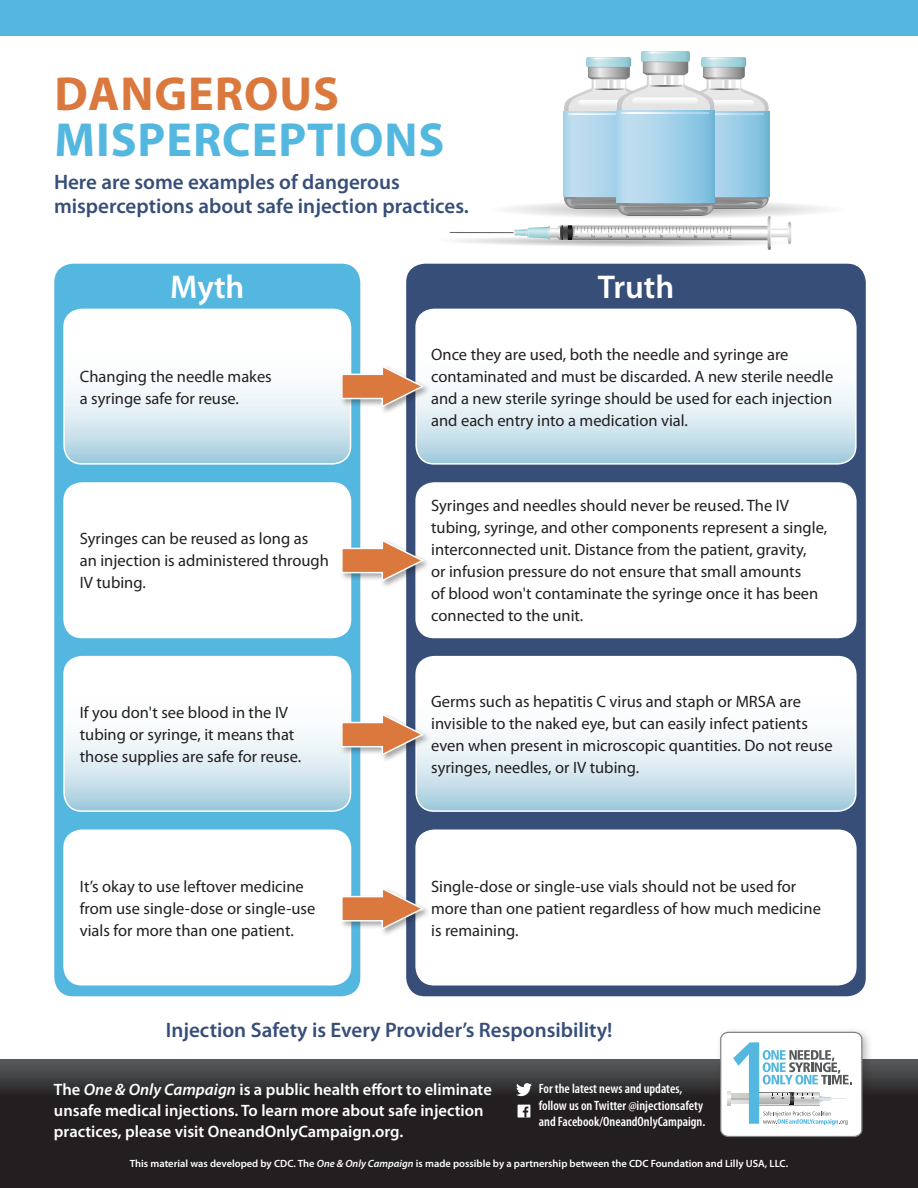
<style>
.page{position:relative;width:918px;height:1188px;background:#fff}
.page>*{position:absolute;margin:0;border:0;box-sizing:border-box;transform-origin:0 0}
.t1{font:700 48px "Myriad Pro";letter-spacing:.02em;color:#54b7df}
.t2{font:700 48px "Myriad Pro";letter-spacing:.02em;color:#da783e}
.box_header{font:600 33px "Myriad Pro";color:#fff}
.intro_text{font:600 21px/24px "Myriad Pro";color:#374e79}
.bottom{font:600 21px "Myriad Pro";color:#374e79}
.text{font:16.5px/21.9px "Myriad Pro";color:#231f20}
.t3{font:600 16.5px/21px "Myriad Pro";color:#fff}
.t4{font:600 condensed 13.5px/16.5px "Myriad Pro";color:#fff}
.t5{font:600 10.5px "Myriad Pro";color:#fff}
.s1{font-style:italic}
</style>
<div class="page">
<div style="left:0;top:0;width:918px;height:36px;background:#54b7df"></div>
<svg style="left:0;top:1060px;width:918px;height:128px;background:#2a2728"></svg>
<div style="left:407px;top:264px;width:458px;height:732px;background:#374e79;border-radius:18px"></div>
<div style="left:55px;top:264px;width:305px;height:732px;background:#54b7df;border-radius:18px"></div>
<div style="left:54px;top:264px;width:306px;height:732px;border:2px solid #54b7df;border-radius:18px"></div>
<div style="left:715px;top:1027px;width:159px;height:121px;background:#231f20;opacity:.3"></div>
<svg style="left:720px;top:1032px;width:142px;height:105px"></svg>
<svg style="left:449px;top:51px;width:377px;height:199px"></svg>
<svg style="left:64px;top:309px;width:287px;height:153px;background:#e7f1f6"></svg>
<div style="left:63px;top:309px;width:288px;height:156px;border:2px solid #fff;border-radius:18px"></div>
<svg style="left:416px;top:309px;width:438px;height:153px;background:#e8f1f6"></svg>
<div style="left:415px;top:309px;width:442px;height:156px;border:2px solid #fff;border-radius:18px"></div>
<div style="left:339px;top:364px;width:93px;height:51px;background:#231f20;opacity:.4"></div>
<svg style="left:340px;top:364px;width:86px;height:45px"></svg>
<div style="left:64px;top:483px;width:287px;height:155px;background:#fff;border-radius:18px"></div>
<div style="left:63px;top:482px;width:288px;height:156px;border:2px solid #fff;border-radius:18px"></div>
<div style="left:416px;top:483px;width:440px;height:155px;background:#fff;border-radius:18px"></div>
<div style="left:415px;top:482px;width:442px;height:156px;border:2px solid #fff;border-radius:18px"></div>
<div style="left:339px;top:538px;width:93px;height:51px;background:#231f20;opacity:.4"></div>
<svg style="left:340px;top:538px;width:86px;height:45px"></svg>
<svg style="left:64px;top:657px;width:287px;height:154px;background:#e6f1f6"></svg>
<div style="left:63px;top:656px;width:288px;height:156px;border:2px solid #fff;border-radius:18px"></div>
<svg style="left:416px;top:657px;width:438px;height:154px;background:#e7f1f6"></svg>
<div style="left:415px;top:656px;width:442px;height:156px;border:2px solid #fff;border-radius:18px"></div>
<div style="left:339px;top:712px;width:93px;height:51px;background:#231f20;opacity:.4"></div>
<svg style="left:340px;top:712px;width:86px;height:45px"></svg>
<div style="left:64px;top:830px;width:287px;height:155px;background:#fff;border-radius:18px"></div>
<div style="left:63px;top:830px;width:288px;height:156px;border:2px solid #fff;border-radius:18px"></div>
<div style="left:416px;top:830px;width:440px;height:155px;background:#fff;border-radius:18px"></div>
<div style="left:415px;top:830px;width:442px;height:156px;border:2px solid #fff;border-radius:18px"></div>
<div style="left:339px;top:886px;width:93px;height:51px;background:#231f20;opacity:.4"></div>
<svg style="left:340px;top:886px;width:86px;height:45px"></svg>
<svg style="left:516px;top:1083px;width:16px;height:13px"></svg>
<svg style="left:518px;top:1105px;width:12px;height:13px"></svg>
<svg style="left:523px;top:1107px;width:5px;height:11px"></svg>
<p class="t2" style="left:54px;top:62px;width:286px">DANGEROUS</p>
<p class="t1" style="left:54px;top:109px;width:391px">MISPERCEPTIONS</p>
<h2 class="intro_text" style="left:54px;top:169px;width:416px">Here are some examples of dangerous misperceptions about safe injection practices.</h2>
<h3 class="box_header" style="left:170px;top:266px;width:76px">Myth</h3>
<h3 class="box_header" style="left:598px;top:266px;width:78px">Truth</h3>
<p class="text" style="left:80px;top:365px;width:193px">Changing the needle makes a syringe safe for reuse.</p>
<p class="text" style="left:80px;top:528px;width:251px">Syringes can be reused as long as an injection is administered through<br>IV tubing.</p>
<p class="text" style="left:80px;top:702px;width:223px">If you don't see blood in the IV tubing or syringe, it means that those supplies are safe for reuse.</p>
<p class="text" style="left:80px;top:875px;width:237px">It’s okay to use leftover medicine from use single-dose or single-use vials for more than one patient.</p>
<p class="text" style="left:431px;top:343px;width:404px">Once they are used, both the needle and syringe are contaminated and must be discarded. A new sterile needle and a new sterile syringe should be used for each injection and each entry into a medication vial.</p>
<p class="text" style="left:431px;top:495px;width:398px">Syringes and needles should never be reused. The IV tubing, syringe, and other components represent a single, interconnected unit. Distance from the patient, gravity,<br>or infusion pressure do not ensure that small amounts<br>of blood won't contaminate the syringe once it has been connected to the unit.</p>
<p class="text" style="left:431px;top:691px;width:403px">Germs such as hepatitis C virus and staph or MRSA are invisible to the naked eye, but can easily infect patients even when present in microscopic quantities. Do not reuse syringes, needles, or IV tubing.</p>
<p class="text" style="left:431px;top:875px;width:391px">Single-dose or single-use vials should not be used for more than one patient regardless of how much medicine is remaining.</p>
<p class="bottom" style="left:166px;top:1017px;width:448px">Injection Safety is Every Provider’s Responsibility!</p>
<p class="t3" style="left:54px;top:1079px;width:439px">The <span class="s1">One &amp; Only Campaign</span> is a public health effort to eliminate unsafe medical injections. To learn more about safe injection practices, please visit OneandOnlyCampaign.org.</p>
<p class="t4" style="left:539px;top:1080px;width:168px">For the latest news and updates, follow us on Twitter @injectionsafety and Facebook/OneandOnlyCampaign.</p>
<p class="t5" style="left:130px;top:1157px;width:660px">This material was developed by CDC. The <span class="s1">One &amp; Only Campaign</span> is made possible by a partnership between the CDC Foundation and Lilly USA, LLC.</p>
</div>
